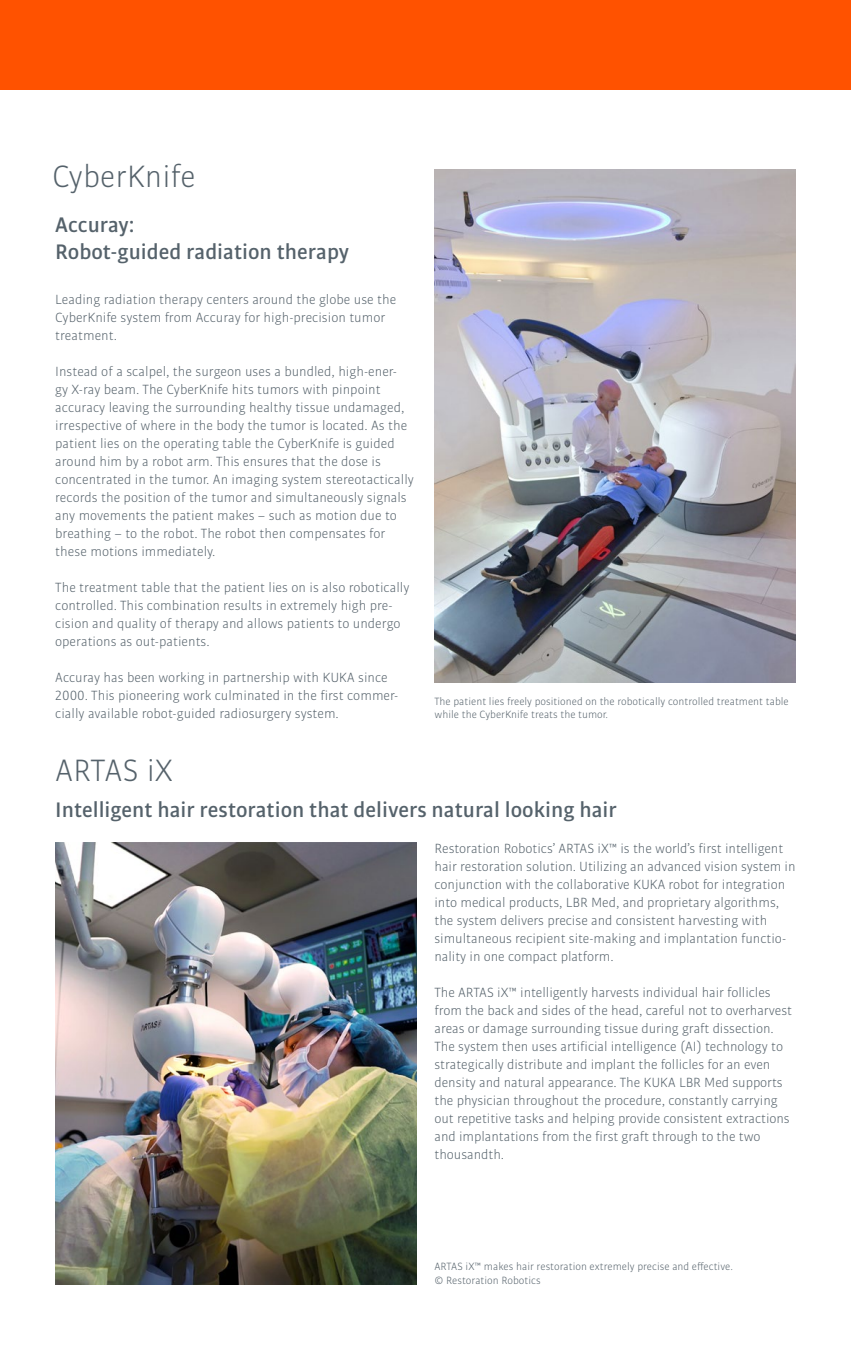
<style>
.page{position:relative;width:851px;height:1361px;background:#fff}
.page>*{position:absolute;margin:0;border:0;box-sizing:border-box;transform-origin:0 0}
.t1{font:33px "KUKA Bulo";color:#55626b}
.t2{font:700 22.5px/27px "KUKA Bulo";color:#55626b}
.t3{font:14.25px/18px "KUKA Bulo";letter-spacing:-.005em;color:#55626b}
.t4{font:11.25px/13.5px "KUKA Bulo";color:#55626b}
</style>
<div class="page">
<img style="left:434px;top:169px;width:361px;height:513px">
<div style="left:0;top:0;width:850px;height:89px;background:#ff5200"></div>
<img style="left:55px;top:842px;width:361px;height:442px">
<h1 class="t1" style="left:52px;top:156px;width:145px">CyberKnife</h1>
<h2 class="t2" style="left:55px;top:211px;width:295px">Accuray:<br>Robot-guided radiation therapy</h2>
<p class="t3" style="left:55px;top:290px;width:342px">Leading radiation therapy centers around the globe use the<br>CyberKnife system from Accuray for high-precision tumor treatment.</p>
<p class="t3" style="left:55px;top:362px;width:360px">Instead of a scalpel, the surgeon uses a bundled, high-ener-<br>gy X-ray beam. The CyberKnife hits tumors with pinpoint accuracy leaving the surrounding healthy tissue undamaged, irrespective of where in the body the tumor is located. As the patient lies on the operating table the CyberKnife is guided around him by a robot arm. This ensures that the dose is concentrated in the tumor. An imaging system stereotactically records the position of the tumor and simultaneously signals any movements the patient makes – such as motion due to breathing – to the robot. The robot then compensates for these motions immediately.</p>
<p class="t3" style="left:55px;top:578px;width:356px">The treatment table that the patient lies on is also robotically controlled. This combination results in extremely high pre&shy;cision and quality of therapy and allows patients to undergo operations as out-patients.</p>
<p class="t3" style="left:55px;top:668px;width:344px">Accuray has been working in partnership with KUKA since<br>2000. This pioneering work culminated in the first commer&shy;cially available robot-guided radiosurgery system.</p>
<h1 class="t1" style="left:55px;top:750px;width:119px">ARTAS iX</h1>
<p class="t4" style="left:434px;top:694px;width:356px">The patient lies freely positioned on the robotically controlled treatment table while the CyberKnife treats the tumor.</p>
<h2 class="t2" style="left:55px;top:796px;width:563px">Intelligent hair restoration that delivers natural looking hair</h2>
<p class="t3" style="left:434px;top:839px;width:362px">Restoration Robotics’ ARTAS iX™ is the world’s first intelligent hair restoration solution. Utilizing an advanced vision system in conjunction with the collaborative KUKA robot for integration into medical products, LBR Med, and proprietary algorithms, the system delivers precise and consistent harvesting with simultaneous recipient site-making and implantation functio&shy;nality in one compact platform.</p>
<p class="t3" style="left:434px;top:983px;width:359px">The ARTAS iX™ intelligently harvests individual hair follicles from the back and sides of the head, careful not to overharvest areas or damage surrounding tissue during graft dissection.<br>The system then uses artificial intelligence (AI) technology to strategically distribute and implant the follicles for an even density and natural appearance. The KUKA LBR Med supports the physician throughout the procedure, constantly carrying out repetitive tasks and helping provide consistent extractions and implantations from the first graft through to the two thousandth.</p>
<p class="t4" style="left:434px;top:1259px;width:300px">ARTAS iX™ makes hair restoration extremely precise and effective. © Restoration Robotics</p>
</div>
